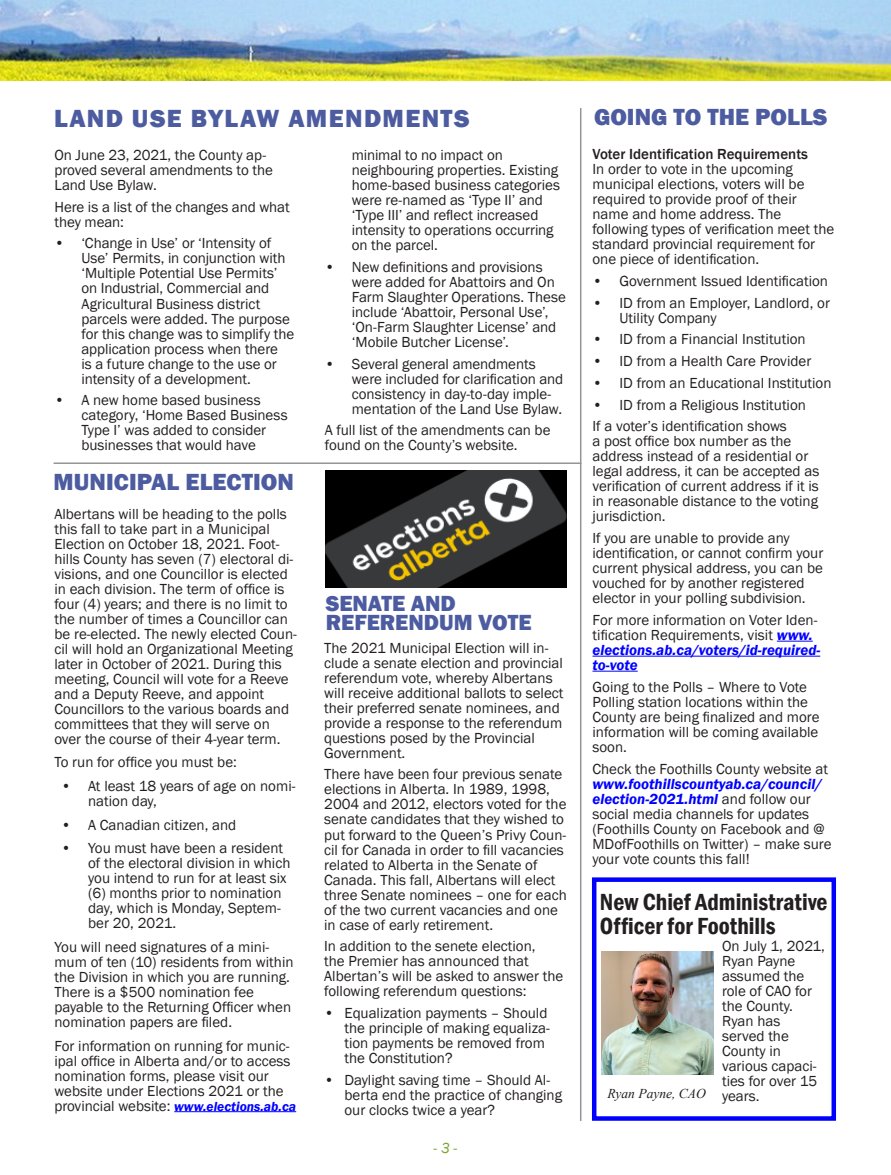
<style>
.page{position:relative;width:891px;height:1175px;background:#fff}
.page>*{position:absolute;margin:0;border:0;box-sizing:border-box;transform-origin:0 0}
.Heading_2_sub{font:800 25.5px "Franklin Gothic";letter-spacing:.05em;color:#4d5ca0}
.Heading_2_sub-2{font:600 condensed 24px/24px "Franklin Gothic";color:#231f20}
.Heading_1{font:800 24px "Franklin Gothic";color:#4d5ca0}
.t1{font:800 22.5px "Franklin Gothic";color:#4d5ca0}
.Paragraph_Style_2{font:15px/15px "Franklin Gothic";color:#231f20}
.t2{font:italic 15px "Franklin Gothic";color:#78a22d}
.t3{font:italic 600 13.5px "Franklin Gothic";color:#00f}
.Paragraph_Style_1{font:italic 13.5px "Times New Roman";color:#231f20}
.s1{font-weight:400;font-style:normal;font-size:15px;color:#231f20}
.s2{font-weight:500}
.s3{font-weight:600;font-style:italic;color:#00f}
</style>
<div class="page">
<hr style="left:54px;top:462px;width:527px;height:2px;background:#939598">
<hr style="left:580px;top:108px;width:1px;height:1012px;background:#939598">
<hr style="left:174px;top:1111px;width:122px;height:1px;background:#00f">
<img style="left:1px;top:0;width:890px;height:81px">
<hr style="left:777px;top:641px;width:36px;height:1px;background:#00f">
<hr style="left:592px;top:656px;width:228px;height:1px;background:#00f">
<hr style="left:592px;top:671px;width:46px;height:1px;background:#00f">
<div style="left:592px;top:877px;width:244px;height:243px;border:4px solid #00f"></div>
<img style="left:601px;top:951px;width:113px;height:123px">
<img style="left:326px;top:470px;width:241px;height:117px">
<p class="Heading_2_sub" style="left:54px;top:102px;width:417px">LAND USE BYLAW AMENDMENTS</p>
<p class="Paragraph_Style_2" style="left:54px;top:148px;width:220px">On June 23, 2021, the County ap&shy;proved several amendments to the<br>Land Use Bylaw.</p>
<p class="Paragraph_Style_2" style="left:54px;top:199px;width:237px">Here is a list of the changes and what they mean:</p>
<p class="Paragraph_Style_2" style="left:81px;top:236px;width:214px;text-indent:-27px">• ‘Change in Use’ or ‘Intensity of<br>Use’ Permits, in conjunction with ‘Multiple Potential Use Permits’ on Industrial, Commercial and<br>Agricultural Business district parcels were added. The purpose for this change was to simplify the application process when there<br>is a future change to the use or intensity of a development.</p>
<p class="Paragraph_Style_2" style="left:81px;top:393px;width:208px;text-indent:-27px">• A new home based business category, ‘Home Based Business<br>Type I’ was added to consider businesses that would have</p>
<p class="Heading_1" style="left:54px;top:466px;width:242px">MUNICIPAL ELECTION</p>
<p class="Paragraph_Style_2" style="left:54px;top:506px;width:244px">Albertans will be heading to the polls this fall to take part in a Municipal Election on October 18, 2021. Foot&shy;hills County has seven (7) electoral di&shy;visions, and one Councillor is elected in each division. The term of office is four (4) years; and there is no limit to the number of times a Councillor can be re-elected. The newly elected Coun&shy;cil will hold an Organizational Meeting later in October of 2021. During this meeting, Council will vote for a Reeve and a Deputy Reeve, and appoint Councillors to the various boards and committees that they will serve on over the course of their 4-year term.</p>
<p class="Paragraph_Style_2" style="left:54px;top:755px;width:184px">To run for office you must be:</p>
<p class="Paragraph_Style_2" style="left:88px;top:778px;width:209px;text-indent:-27px">• At least 18 years of age on nomi&shy;nation day,</p>
<p class="Paragraph_Style_2" style="left:61px;top:817px;width:177px">• A Canadian citizen, and</p>
<p class="Paragraph_Style_2" style="left:88px;top:841px;width:204px;text-indent:-27px">• You must have been a resident of the electoral division in which you intend to run for at least six (6) months prior to nomination day, which is Monday, Septem&shy;ber 20, 2021.</p>
<p class="Paragraph_Style_2" style="left:54px;top:939px;width:241px">You will need signatures of a mini&shy;mum of ten (10) residents from within the Division in which you are running.<br>There is a $500 nomination fee payable to the Returning Officer when nomination papers are filed.</p>
<p class="Paragraph_Style_2" style="left:54px;top:1038px;width:238px">For information on running for munic&shy;ipal office in Alberta and/or to access nomination forms, please visit our website under Elections 2021 or the</p>
<p class="t3" style="left:54px;top:1097px;width:243px"><span class="s1">provincial website:</span> www.elections.ab.ca</p>
<p class="Paragraph_Style_2" style="left:352px;top:148px;width:210px">minimal to no impact on neighbouring properties. Existing home-based business categories were re-named as ‘Type II’ and ‘Type III’ and reflect increased intensity to operations occurring on the parcel.</p>
<p class="Paragraph_Style_2" style="left:352px;top:259px;width:216px;text-indent:-27px">• New definitions and provisions were added for Abattoirs and On<br>Farm Slaughter Operations. These include ‘Abattoir, Personal Use’, ‘On-Farm Slaughter License’ and ‘Mobile Butcher License’.</p>
<p class="Paragraph_Style_2" style="left:352px;top:356px;width:213px;text-indent:-27px">• Several general amendments were included for clarification and consistency in day-to-day imple&shy;mentation of the Land Use Bylaw.</p>
<p class="Paragraph_Style_2" style="left:325px;top:423px;width:227px">A full list of the amendments can be found on the County’s website.</p>
<p class="t1" style="left:326px;top:588px;width:132px">SENATE AND</p>
<p class="t1" style="left:326px;top:608px;width:207px">REFERENDUM VOTE</p>
<p class="Paragraph_Style_2" style="left:324px;top:640px;width:241px">The 2021 Municipal Election will in&shy;clude a senate election and provincial referendum vote, whereby Albertans will receive additional ballots to select their preferred senate nominees, and provide a response to the referendum questions posed by the Provincial Government.</p>
<p class="Paragraph_Style_2" style="left:324px;top:767px;width:244px">There have been four previous senate elections in Alberta. In 1989, 1998, 2004 and 2012, electors voted for the senate candidates that they wished to put forward to the Queen’s Privy Coun&shy;cil for Canada in order to fill vacancies related to Alberta in the Senate of Canada. This fall, Albertans will elect three Senate nominees – one for each of the two current vacancies and one in case of early retirement.</p>
<p class="Paragraph_Style_2" style="left:324px;top:939px;width:241px">In addition to the senete election,<br>the Premier has announced that Albertan’s will be asked to answer the following referendum questions:</p>
<p class="Paragraph_Style_2" style="left:344px;top:1005px;width:207px;text-indent:-20px">• Equalization payments – Should the principle of making equaliza&shy;tion payments be removed from the Constitution?</p>
<p class="Paragraph_Style_2" style="left:344px;top:1072px;width:219px;text-indent:-20px">• Daylight saving time – Should Al&shy;berta end the practice of changing our clocks twice a year?</p>
<p class="t2" style="left:434px;top:1138px;width:25px">- 3 -</p>
<p class="Heading_1" style="left:594px;top:101px;width:235px">GOING TO THE POLLS</p>
<p class="Paragraph_Style_2" style="left:592px;top:147px;width:243px"><span class="s2">Voter Identification Requirements<br></span>In order to vote in the upcoming municipal elections, voters will be required to provide proof of their name and home address. The following types of verification meet the standard provincial requirement for one piece of identification.</p>
<p class="Paragraph_Style_2" style="left:592px;top:274px;width:237px">• Government Issued Identification</p>
<p class="Paragraph_Style_2" style="left:620px;top:295px;width:212px;text-indent:-27px">• ID from an Employer, Landlord, or<br>Utility Company</p>
<p class="Paragraph_Style_2" style="left:592px;top:332px;width:215px">• ID from a Financial Institution</p>
<p class="Paragraph_Style_2" style="left:592px;top:354px;width:220px">• ID from a Health Care Provider</p>
<p class="Paragraph_Style_2" style="left:592px;top:376px;width:241px">• ID from an Educational Institution</p>
<p class="Paragraph_Style_2" style="left:592px;top:397px;width:215px">• ID from a Religious Institution</p>
<p class="Paragraph_Style_2" style="left:592px;top:419px;width:228px">If a voter’s identification shows<br>a post office box number as the address instead of a residential or legal address, it can be accepted as verification of current address if it is in reasonable distance to the voting jurisdiction.</p>
<p class="Paragraph_Style_2" style="left:592px;top:531px;width:232px">If you are unable to provide any identification, or cannot confirm your current physical address, you can be vouched for by another registered elector in your polling subdivision.</p>
<p class="Paragraph_Style_2" style="left:592px;top:613px;width:229px">For more information on Voter Iden&shy;tification Requirements, visit <span class="s3">www. elections.ab.ca/voters/id-required&shy;to-vote</span></p>
<p class="Paragraph_Style_2" style="left:592px;top:679px;width:229px">Going to the Polls – Where to Vote<br>Polling station locations within the<br>County are being finalized and more information will be coming available soon.</p>
<p class="Paragraph_Style_2" style="left:592px;top:761px;width:241px">Check the Foothills County website at <span class="s3">www.foothillscountyab.ca/council/ election-2021.html</span> and follow our social media channels for updates (Foothills County on Facebook and @ MDofFoothills on Twitter) – make sure your vote counts this fall!</p>
<p class="Heading_2_sub-2" style="left:600px;top:889px;width:229px">New Chief Administrative<br>Officer for Foothills</p>
<p class="Paragraph_Style_1" style="left:608px;top:1083px;width:100px">Ryan Payne, CAO</p>
<p class="Paragraph_Style_2" style="left:722px;top:939px;width:104px">On July 1, 2021,<br>Ryan Payne assumed the role of CAO for the County.</p>
<p class="Paragraph_Style_2" style="left:722px;top:1014px;width:97px">Ryan has served the<br>County in various capaci&shy;ties for over 15 years.</p>
</div>
